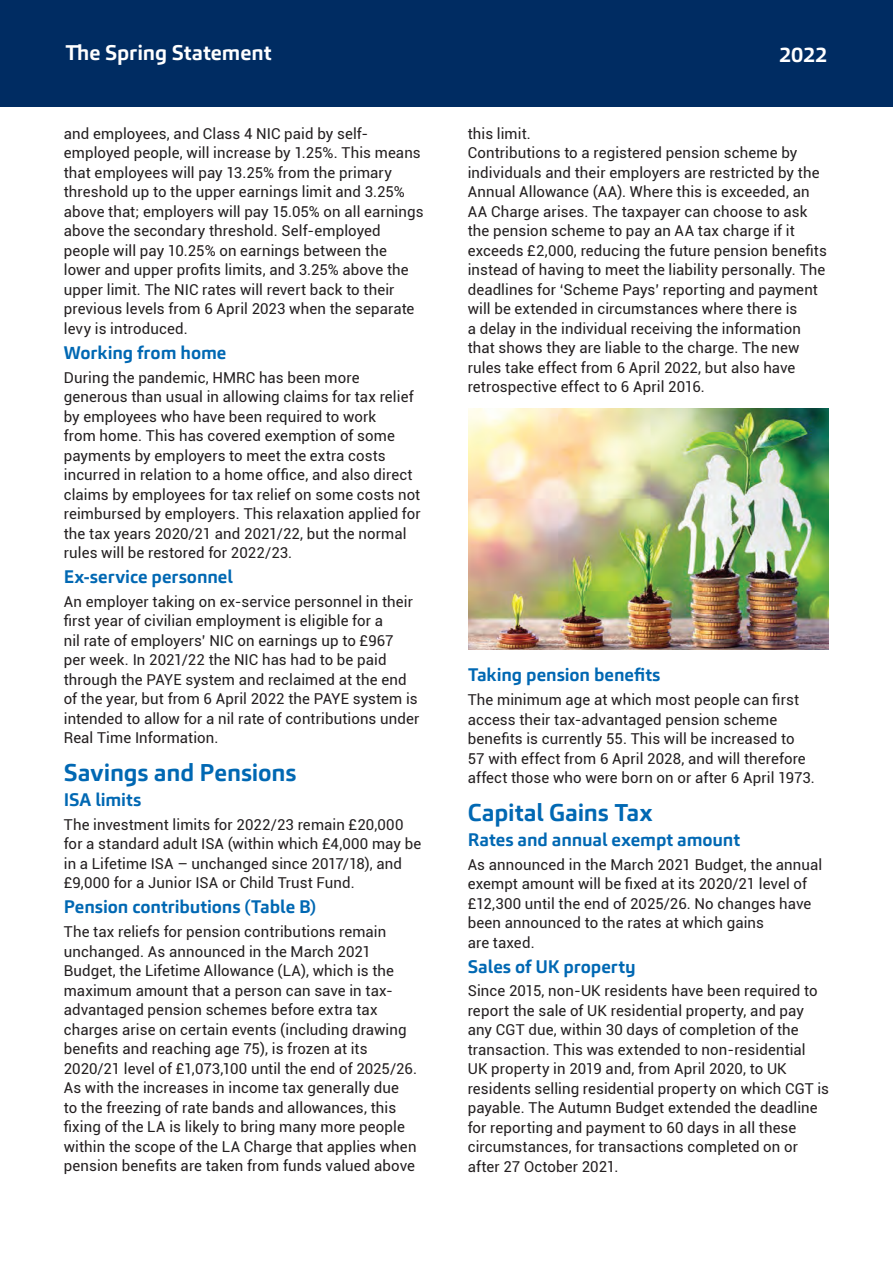
<style>
.page{position:relative;width:893px;height:1263px;background:#fff}
.page>*{position:absolute;margin:0;border:0;box-sizing:border-box;transform-origin:0 0}
.t1{font:700 24px "Carnac";letter-spacing:-.01em;color:#0168b3}
.t2{font:700 21px "Carnac";letter-spacing:-.005em;color:#fff}
.t3{font:700 18px "Carnac";letter-spacing:-.005em;color:#0168b3}
.t4{font:15px/19.5px "Roboto";letter-spacing:.005em;color:#231f20}
</style>
<div class="page">
<div style="left:0;top:0;width:893px;height:106px;background:#002c62"></div>
<img style="left:468px;top:408px;width:360px;height:241px">
<h2 class="t2" style="left:65px;top:39px;width:208px">The Spring Statement</h2>
<h2 class="t2" style="left:779px;top:41px;width:50px">2022</h2>
<p class="t4" style="left:64px;top:123px;width:361px">and employees, and Class 4 NIC paid by self&shy;employed people, will increase by 1.25%. This means that employees will pay 13.25% from the primary threshold up to the upper earnings limit and 3.25% above that; employers will pay 15.05% on all earnings above the secondary threshold. Self-employed people will pay 10.25% on earnings between the lower and upper profits limits, and 3.25% above the upper limit. The NIC rates will revert back to their previous levels from 6 April 2023 when the separate levy is introduced.</p>
<p class="t3" style="left:64px;top:341px;width:164px">Working from home</p>
<p class="t4" style="left:64px;top:367px;width:358px">During the pandemic, HMRC has been more generous than usual in allowing claims for tax relief by employees who have been required to work<br>from home. This has covered exemption of some payments by employers to meet the extra costs incurred in relation to a home office, and also direct claims by employees for tax relief on some costs not reimbursed by employers. This relaxation applied for the tax years 2020/21 and 2021/22, but the normal rules will be restored for 2022/23.</p>
<p class="t3" style="left:64px;top:565px;width:170px">Ex-service personnel</p>
<p class="t4" style="left:64px;top:591px;width:357px">An employer taking on ex-service personnel in their first year of civilian employment is eligible for a<br>nil rate of employers’ NIC on earnings up to £967<br>per week. In 2021/22 the NIC has had to be paid through the PAYE system and reclaimed at the end of the year, but from 6 April 2022 the PAYE system is intended to allow for a nil rate of contributions under Real Time Information.</p>
<h1 class="t1" style="left:64px;top:757px;width:234px">Savings and Pensions</h1>
<p class="t3" style="left:64px;top:788px;width:79px">ISA limits</p>
<p class="t4" style="left:64px;top:814px;width:359px">The investment limits for 2022/23 remain £20,000 for a standard adult ISA (within which £4,000 may be in a Lifetime ISA – unchanged since 2017/18), and £9,000 for a Junior ISA or Child Trust Fund.</p>
<p class="t3" style="left:64px;top:895px;width:254px">Pension contributions (Table B)</p>
<p class="t4" style="left:64px;top:921px;width:355px">The tax reliefs for pension contributions remain unchanged. As announced in the March 2021<br>Budget, the Lifetime Allowance (LA), which is the maximum amount that a person can save in tax&shy;advantaged pension schemes before extra tax charges arise on certain events (including drawing benefits and reaching age 75), is frozen at its 2020/21 level of £1,073,100 until the end of 2025/26.<br>As with the increases in income tax generally due<br>to the freezing of rate bands and allowances, this fixing of the LA is likely to bring many more people within the scope of the LA Charge that applies when pension benefits are taken from funds valued above</p>
<p class="t4" style="left:468px;top:123px;width:361px">this limit.<br>Contributions to a registered pension scheme by individuals and their employers are restricted by the Annual Allowance (AA). Where this is exceeded, an AA Charge arises. The taxpayer can choose to ask the pension scheme to pay an AA tax charge if it exceeds £2,000, reducing the future pension benefits instead of having to meet the liability personally. The deadlines for ‘Scheme Pays’ reporting and payment will be extended in circumstances where there is<br>a delay in the individual receiving the information that shows they are liable to the charge. The new rules take effect from 6 April 2022, but also have retrospective effect to 6 April 2016.</p>
<p class="t3" style="left:468px;top:663px;width:194px">Taking pension benefits</p>
<p class="t4" style="left:468px;top:689px;width:349px">The minimum age at which most people can first access their tax-advantaged pension scheme benefits is currently 55. This will be increased to 57 with effect from 6 April 2028, and will therefore affect those who were born on or after 6 April 1973.</p>
<h1 class="t1" style="left:468px;top:797px;width:186px">Capital Gains Tax</h1>
<p class="t3" style="left:468px;top:828px;width:274px">Rates and annual exempt amount</p>
<p class="t4" style="left:468px;top:854px;width:356px">As announced in the March 2021 Budget, the annual exempt amount will be fixed at its 2020/21 level of £12,300 until the end of 2025/26. No changes have been announced to the rates at which gains<br>are taxed.</p>
<p class="t3" style="left:468px;top:955px;width:169px">Sales of UK property</p>
<p class="t4" style="left:468px;top:981px;width:363px">Since 2015, non-UK residents have been required to report the sale of UK residential property, and pay any CGT due, within 30 days of completion of the transaction. This was extended to non-residential UK property in 2019 and, from April 2020, to UK residents selling residential property on which CGT is payable. The Autumn Budget extended the deadline for reporting and payment to 60 days in all these circumstances, for transactions completed on or after 27 October 2021.</p>
</div>
